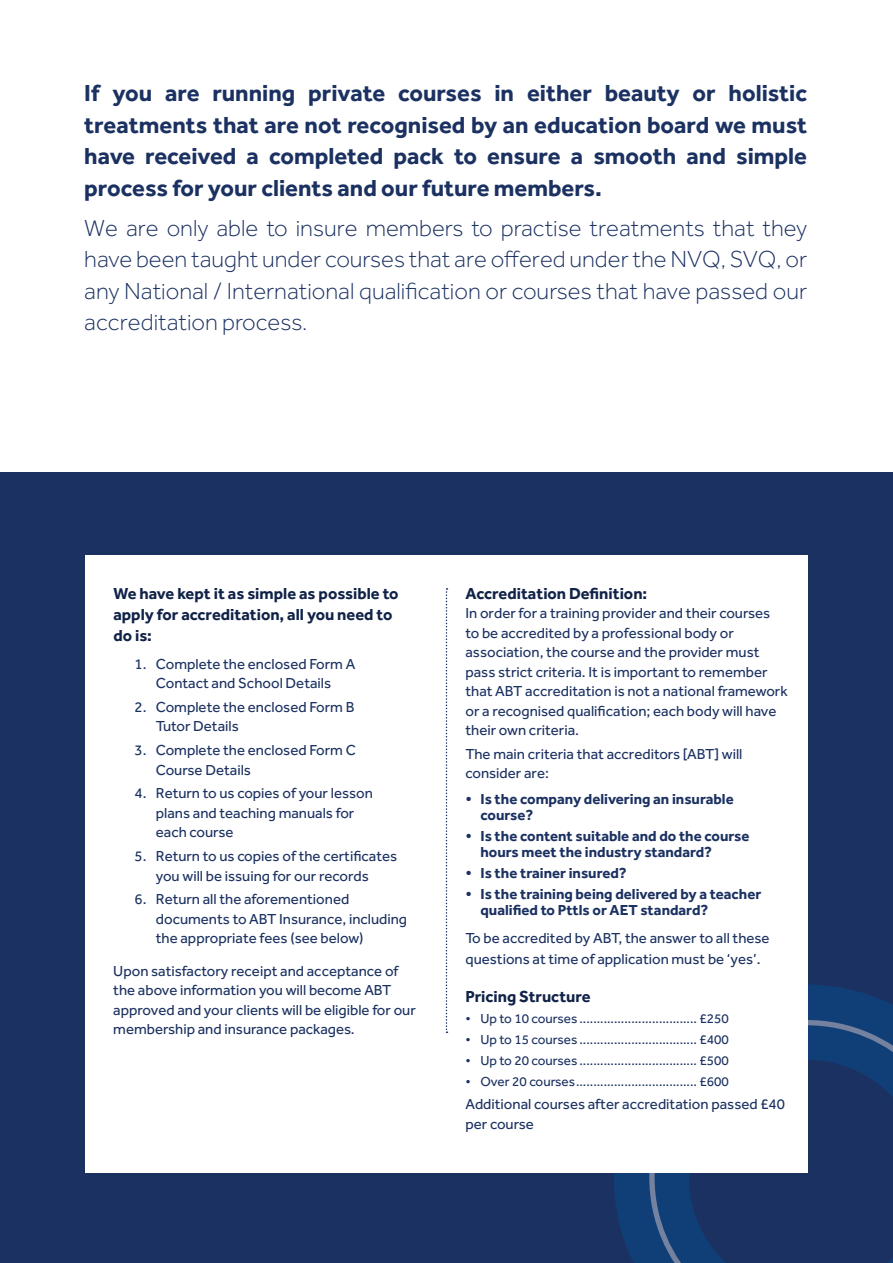
<style>
.page{position:relative;width:893px;height:1263px;background:#fff}
.page>*{position:absolute;margin:0;border:0;box-sizing:border-box;transform-origin:0 0}
.t1{font:300 24px/31.5px "Effra";color:#1b3161;text-align:justify}
.t2{font:700 24px/31.5px "Effra";color:#1b3161;text-align:justify}
.t3{font:700 16.5px/21px "Effra";color:#102247}
.t4{font:15px/19.5px "Effra";color:#1b3161}
.t5{font:700 15px/16.5px "Effra";color:#1b3161}
.t6{font:13.5px "Effra";color:#1b3161}
</style>
<div class="page">
<div style="left:0;top:472px;width:893px;height:791px;background:#1b3161"></div>
<svg style="left:614px;top:984px;width:279px;height:279px;fill:#103e77"></svg>
<svg style="left:649px;top:1020px;width:244px;height:243px"></svg>
<div style="left:85px;top:555px;width:723px;height:617px;background:#fff"></div>
<svg style="left:446px;top:588px;width:1px;height:445px"></svg>
<h1 class="t2" style="left:84px;top:77px;width:724px">If you are running private courses in either beauty or holistic treatments that are not recognised by an education board we must have received a completed pack to ensure a smooth and simple process for your clients and our future members.</h1>
<h1 class="t1" style="left:84px;top:212px;width:724px">We are only able to insure members to practise treatments that they have been taught under courses that are offered under the NVQ, SVQ, or any National / International qualification or courses that have passed our accreditation process.</h1>
<p class="t3" style="left:113px;top:582px;width:287px">We have kept it as simple as possible to apply for accreditation, all you need to do is:</p>
<p class="t4" style="left:135px;top:654px;width:222px;text-align:center">1. Complete the enclosed Form A<br>Contact and School Details</p>
<p class="t4" style="left:156px;top:697px;width:200px;text-indent:-21px">2. Complete the enclosed Form B<br>Tutor Details</p>
<p class="t4" style="left:156px;top:740px;width:202px;text-indent:-21px">3. Complete the enclosed Form C<br>Course Details</p>
<p class="t4" style="left:156px;top:783px;width:219px;text-indent:-21px">4. Return to us copies of your lesson plans and teaching manuals for each course</p>
<p class="t4" style="left:135px;top:846px;width:264px;text-align:center">5. Return to us copies of the certificates you will be issuing for our records</p>
<p class="t4" style="left:156px;top:889px;width:253px;text-indent:-21px">6. Return all the aforementioned documents to ABT Insurance, including the appropriate fees (see below)</p>
<p class="t4" style="left:113px;top:961px;width:304px">Upon satisfactory receipt and acceptance of the above information you will become ABT approved and your clients will be eligible for our membership and insurance packages.</p>
<p class="t3" style="left:465px;top:582px;width:183px">Accreditation Definition:</p>
<p class="t4" style="left:465px;top:603px;width:324px">In order for a training provider and their courses to be accredited by a professional body or association, the course and the provider must pass strict criteria. It is important to remember that ABT accreditation is not a national framework or a recognised qualification; each body will have their own criteria.</p>
<p class="t4" style="left:465px;top:744px;width:278px">The main criteria that accreditors [ABT] will consider are:</p>
<p class="t5" style="left:480px;top:790px;width:255px;text-indent:-15px">• Is the company delivering an insurable course?</p>
<p class="t5" style="left:480px;top:827px;width:270px;text-indent:-15px">• Is the content suitable and do the course hours meet the industry standard?</p>
<p class="t5" style="left:465px;top:864px;width:163px">• Is the trainer insured?</p>
<p class="t5" style="left:480px;top:885px;width:282px;text-indent:-15px">• Is the training being delivered by a teacher qualified to Pttls or AET standard?</p>
<p class="t4" style="left:465px;top:927px;width:306px;line-height:21px">To be accredited by ABT, the answer to all these questions at time of application must be ‘yes’.</p>
<p class="t3" style="left:465px;top:986px;width:127px">Pricing Structure</p>
<p class="t6" style="left:465px;top:1011px;width:265px">• Up to 10 courses .................................. £250</p>
<p class="t6" style="left:465px;top:1031px;width:265px">• Up to 15 courses .................................. £400</p>
<p class="t6" style="left:465px;top:1052px;width:265px">• Up to 20 courses .................................. £500</p>
<p class="t6" style="left:465px;top:1073px;width:265px">• Over 20 courses................................... £600</p>
<p class="t4" style="left:465px;top:1094px;width:321px">Additional courses after accreditation passed £40 per course</p>
</div>
